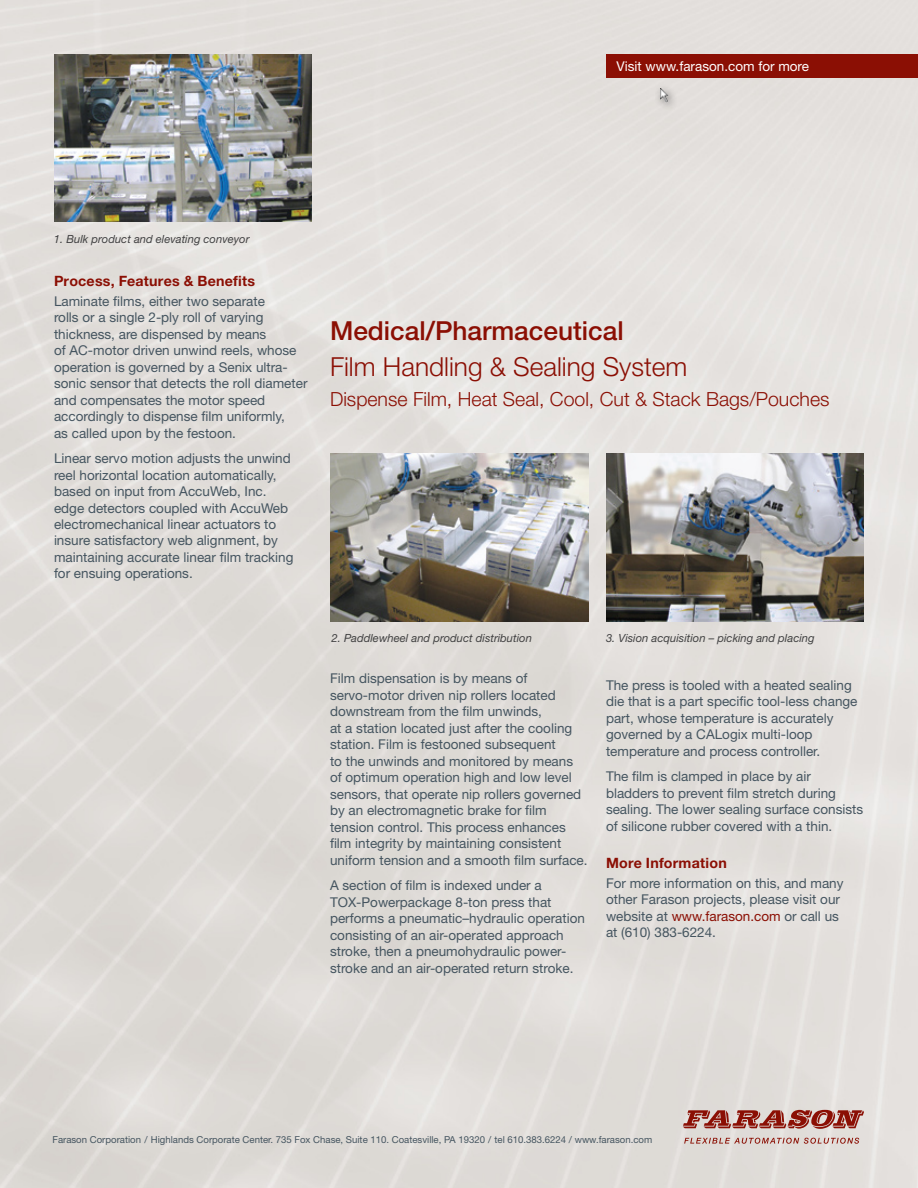
<style>
.page{position:relative;width:918px;height:1188px;background:#fff}
.page>*{position:absolute;margin:0;border:0;box-sizing:border-box;transform-origin:0 0}
.t1{font:300 26.25px "Helvetica Neue LT Std";color:#8b0f04}
.t2{font:500 26.25px "Helvetica Neue LT Std";color:#8b0f04}
.t3{font:300 19.5px "Helvetica Neue LT Std";color:#8b0f04}
.t4{font:700 14.25px "Helvetica Neue LT Std";letter-spacing:.015em;color:#8b0f04}
.t5{font:13.5px/16.5px "Helvetica Neue LT Std";color:#455560}
.t6{font:13.5px "Helvetica Neue LT Std";color:#fff}
.t7{font:italic 11.25px "Helvetica Neue LT Std";color:#414142}
.t8{font:9.6px "Helvetica Neue LT Std";color:#455560}
.s1{color:#8b0f04}
</style>
<div class="page">
<img style="left:0;top:0;width:918px;height:1188px">
<svg style="left:683px;top:1110px;width:181px;height:19px;background:#b16b63"></svg>
<svg style="left:684px;top:1138px;width:175px;height:6px"></svg>
<img style="left:54px;top:54px;width:258px;height:168px">
<img style="left:330px;top:453px;width:258px;height:168px">
<img style="left:606px;top:453px;width:258px;height:168px">
<div style="left:654px;top:82px;width:24px;height:29px;background:#000;opacity:.4"></div>
<img style="left:660px;top:88px;width:9px;height:14px">
<div style="left:606px;top:54px;width:312px;height:24px;background:#8b0f04"></div>
<p class="t6" style="left:617px;top:58px;width:194px">Visit www.farason.com for more</p>
<p class="t7" style="left:54px;top:232px;width:197px">1. Bulk product and elevating conveyor</p>
<p class="t4" style="left:54px;top:272px;width:203px">Process, Features &amp; Benefits</p>
<p class="t5" style="left:54px;top:292px;width:255px">Laminate films, either two separate<br>rolls or a single 2-ply roll of varying thickness, are dispensed by means<br>of AC-motor driven unwind reels, whose operation is governed by a Senix ultra&shy;sonic sensor that detects the roll diameter and compensates the motor speed accordingly to dispense film uniformly,<br>as called upon by the festoon.</p>
<p class="t5" style="left:54px;top:450px;width:241px">Linear servo motion adjusts the unwind reel horizontal location automatically, based on input from AccuWeb, Inc. edge detectors coupled with AccuWeb electromechanical linear actuators to insure satisfactory web alignment, by maintaining accurate linear film tracking for ensuing operations.</p>
<h1 class="t2" style="left:330px;top:315px;width:295px">Medical/Pharmaceutical</h1>
<h1 class="t1" style="left:330px;top:350px;width:359px">Film Handling &amp; Sealing System</h1>
<h2 class="t3" style="left:330px;top:387px;width:501px">Dispense Film, Heat Seal, Cool, Cut &amp; Stack Bags/Pouches</h2>
<p class="t7" style="left:332px;top:631px;width:202px">2. Paddlewheel and product distribution</p>
<p class="t7" style="left:606px;top:631px;width:210px">3. Vision acquisition – picking and placing</p>
<p class="t5" style="left:330px;top:670px;width:259px">Film dispensation is by means of servo-motor driven nip rollers located downstream from the film unwinds,<br>at a station located just after the cooling station. Film is festooned subsequent<br>to the unwinds and monitored by means of optimum operation high and low level sensors, that operate nip rollers governed by an electromagnetic brake for film tension control. This process enhances film integrity by maintaining consistent uniform tension and a smooth film surface.</p>
<p class="t5" style="left:330px;top:877px;width:257px">A section of film is indexed under a TOX-Powerpackage 8-ton press that performs a pneumatic–hydraulic operation consisting of an air-operated approach stroke, then a pneumohydraulic power&shy;stroke and an air-operated return stroke.</p>
<p class="t5" style="left:606px;top:677px;width:253px">The press is tooled with a heated sealing die that is a part specific tool-less change part, whose temperature is accurately governed by a CALogix multi-loop temperature and process controller.</p>
<p class="t5" style="left:606px;top:768px;width:259px">The film is clamped in place by air bladders to prevent film stretch during sealing. The lower sealing surface consists of silicone rubber covered with a thin.</p>
<p class="t4" style="left:606px;top:854px;width:122px">More Information</p>
<p class="t5" style="left:606px;top:875px;width:239px">For more information on this, and many other Farason projects, please visit our website at <span class="s1">www.farason.com</span> or call us at (610) 383-6224.</p>
<p class="t8" style="left:52px;top:1134px;width:601px">Farason Corporation / Highlands Corporate Center. 735 Fox Chase, Suite 110. Coatesville, PA 19320 / tel 610.383.6224 / www.farason.com</p>
</div>
